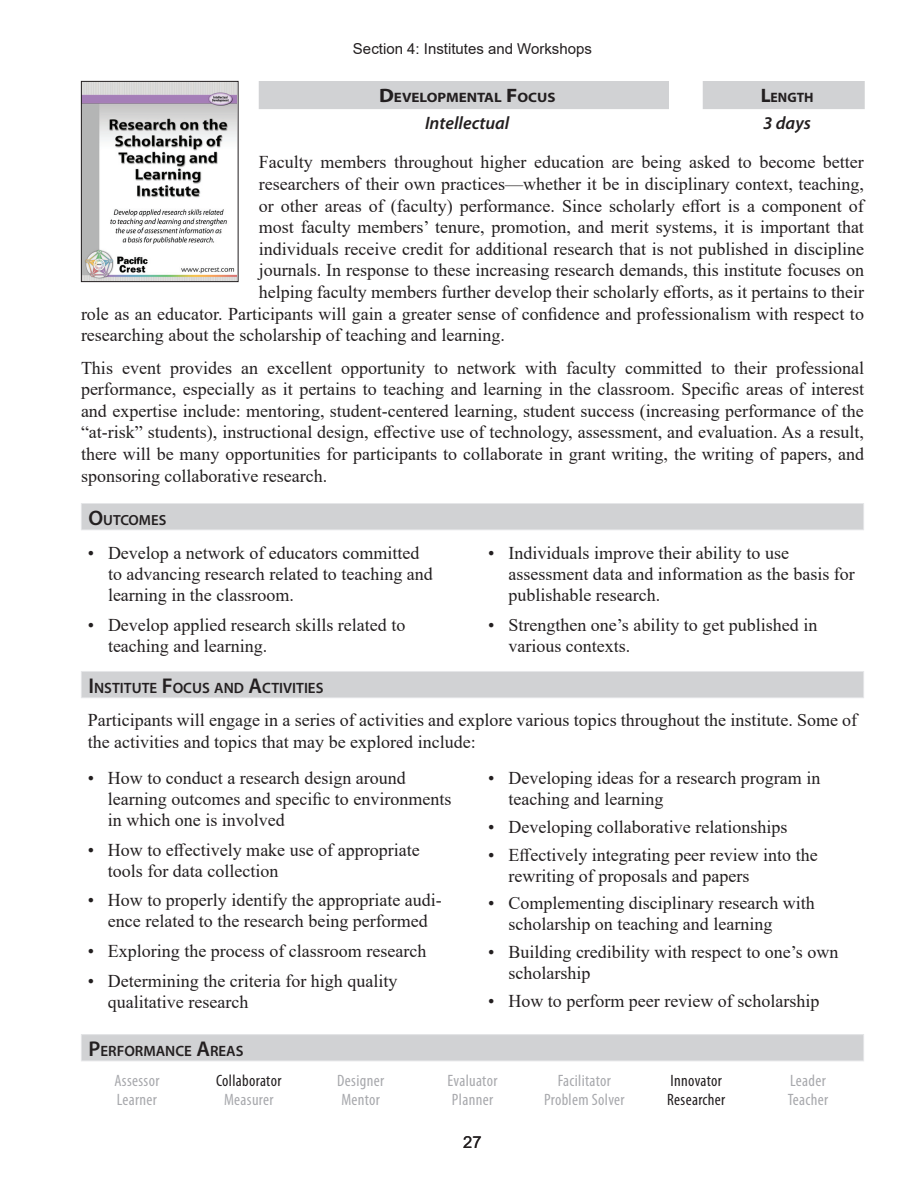
<style>
.page{position:relative;width:918px;height:1188px;background:#fff}
.page>*{position:absolute;margin:0;border:0;box-sizing:border-box;transform-origin:0 0}
.t1{font:18px/21px "Times New Roman";color:#231f20}
.t2{font:italic 600 18px "Myriad Pro";color:#231f20}
.t3{font:condensed 16.5px "Myriad Pro";letter-spacing:.02em;color:#a8a9ad}
.t4{font:condensed 16.5px "Myriad Pro";letter-spacing:.02em;color:#231f20}
.t5{font:16.5px "Arial";color:#231f20}
.t6{font:600 15px "Myriad Pro";color:#231f20}
.t7{font:15px "Arial";color:#231f20}
.t8{font:600 14.7px "Myriad Pro";color:#231f20}
.t9{font:700 13.65px "Myriad Pro";color:#231f20;scale:1.1 1}
.t10{font:700 13.65px "Myriad Pro";color:#231f20}
.s1{font-size:19.5px}
.s2{font-size:21px}
.s3{font-size:21.45px}
</style>
<div class="page">
<div style="left:259px;top:81px;width:606px;height:28px;background:#d1d2d4"></div>
<div style="left:81px;top:504px;width:783px;height:26px;background:#d1d2d4"></div>
<div style="left:81px;top:503px;width:783px;height:27px;border:1px solid #e6e7e9"></div>
<div style="left:81px;top:671px;width:783px;height:27px;background:#d1d2d4"></div>
<div style="left:81px;top:671px;width:783px;height:27px;border:1px solid #e6e7e9"></div>
<div style="left:81px;top:1035px;width:783px;height:26px;background:#d1d2d4"></div>
<div style="left:81px;top:1034px;width:783px;height:27px;border:1px solid #e6e7e9"></div>
<img style="left:83px;top:83px;width:153px;height:59px">
<svg style="left:80px;top:142px;width:159px;height:141px"></svg>
<p class="t7" style="left:353px;top:39px;width:241px">Section 4: Institutes and Workshops</p>
<p class="t9" style="left:379px;top:89px;width:162px"><span class="s1">D</span>EVELOPMENTAL <span class="s1">F</span>OCUS</p>
<p class="t10" style="left:761px;top:89px;width:54px"><span class="s1">L</span>ENGTH</p>
<p class="t2" style="left:425px;top:112px;width:86px">Intellectual</p>
<p class="t2" style="left:763px;top:112px;width:49px">3 days</p>
<p class="t1" style="left:259px;top:151px;width:607px">Faculty members throughout higher education are being asked to become better</p>
<p class="t1" style="left:259px;top:173px;width:607px">researchers of their own practices—whether it be in disciplinary context, teaching,</p>
<p class="t1" style="left:259px;top:195px;width:607px">or other areas of (faculty) performance. Since scholarly effort is a component of</p>
<p class="t1" style="left:259px;top:216px;width:607px">most faculty members’ tenure, promotion, and merit systems, it is important that</p>
<p class="t1" style="left:259px;top:238px;width:607px">individuals receive credit for additional research that is not published in discipline</p>
<p class="t1" style="left:259px;top:259px;width:607px">journals. In response to these increasing research demands, this institute focuses on</p>
<p class="t1" style="left:259px;top:281px;width:607px">helping faculty members further develop their scholarly efforts, as it pertains to their</p>
<p class="t1" style="left:81px;top:303px;width:784px">role as an educator. Participants will gain a greater sense of confidence and professionalism with respect to</p>
<p class="t1" style="left:81px;top:324px;width:425px">researching about the scholarship of teaching and learning.</p>
<p class="t1" style="left:81px;top:356px;width:785px;line-height:21.6px;text-align:justify">This event provides an excellent opportunity to network with faculty committed to their professional performance, especially as it pertains to teaching and learning in the classroom. Specific areas of interest and expertise include: mentoring, student-centered learning, student success (increasing performance of the “at-risk” students), instructional design, effective use of technology, assessment, and evaluation. As a result, there will be many opportunities for participants to collaborate in grant writing, the writing of papers, and sponsoring collaborative research.</p>
<p class="t8" style="left:88px;top:510px;width:79px"><span class="s2">O</span>UTCOMES</p>
<p class="t1" style="left:108px;top:542px;width:326px;text-indent:-20px">• Develop a network of educators committed to advancing research related to teaching and learning in the classroom.</p>
<p class="t1" style="left:108px;top:614px;width:299px;text-indent:-20px">• Develop applied research skills related to teaching and learning.</p>
<p class="t1" style="left:508px;top:542px;width:348px;text-indent:-20px">• Individuals improve their ability to use assessment data and information as the basis for publishable research.</p>
<p class="t1" style="left:508px;top:613px;width:310px;line-height:21.6px;text-indent:-20px">• Strengthen one’s ability to get published in various contexts.</p>
<p class="t6" style="left:88px;top:678px;width:236px"><span class="s3">I</span>NSTITUTE <span class="s3">F</span>OCUS AND <span class="s3">A</span>CTIVITIES</p>
<p class="t1" style="left:88px;top:709px;width:771px;line-height:21.6px">Participants will engage in a series of activities and explore various topics throughout the institute. Some of the activities and topics that may be explored include:</p>
<p class="t1" style="left:108px;top:767px;width:345px;text-indent:-20px">• How to conduct a research design around learning outcomes and specific to environments in which one is involved</p>
<p class="t1" style="left:108px;top:839px;width:313px;text-indent:-20px">• How to effectively make use of appropriate tools for data collection</p>
<p class="t1" style="left:88px;top:889px;width:356px;text-align:center">• How to properly identify the appropriate audi&shy;ence related to the research being performed</p>
<p class="t1" style="left:88px;top:940px;width:340px">• Exploring the process of classroom research</p>
<p class="t1" style="left:108px;top:970px;width:291px;text-indent:-20px">• Determining the criteria for high quality qualitative research</p>
<p class="t1" style="left:508px;top:767px;width:313px;text-indent:-20px">• Developing ideas for a research program in teaching and learning</p>
<p class="t1" style="left:488px;top:816px;width:301px">• Developing collaborative relationships</p>
<p class="t1" style="left:508px;top:844px;width:311px;text-indent:-20px">• Effectively integrating peer review into the rewriting of proposals and papers</p>
<p class="t1" style="left:508px;top:892px;width:308px;text-indent:-20px">• Complementing disciplinary research with scholarship on teaching and learning</p>
<p class="t1" style="left:508px;top:941px;width:331px;text-indent:-20px">• Building credibility with respect to one’s own scholarship</p>
<p class="t1" style="left:488px;top:990px;width:333px">• How to perform peer review of scholarship</p>
<p class="t6" style="left:88px;top:1041px;width:157px"><span class="s3">P</span>ERFORMANCE <span class="s3">A</span>REAS</p>
<p class="t3" style="left:114px;top:1071px;width:47px">Assessor</p>
<p class="t4" style="left:216px;top:1071px;width:67px">Collaborator</p>
<p class="t3" style="left:337px;top:1071px;width:48px">Designer</p>
<p class="t3" style="left:448px;top:1071px;width:51px">Evaluator</p>
<p class="t3" style="left:558px;top:1071px;width:55px">Facilitator</p>
<p class="t4" style="left:671px;top:1071px;width:53px">Innovator</p>
<p class="t3" style="left:790px;top:1071px;width:37px">Leader</p>
<p class="t3" style="left:117px;top:1090px;width:42px">Learner</p>
<p class="t3" style="left:224px;top:1090px;width:51px">Measurer</p>
<p class="t3" style="left:341px;top:1090px;width:40px">Mentor</p>
<p class="t3" style="left:452px;top:1090px;width:43px">Planner</p>
<p class="t3" style="left:544px;top:1090px;width:82px">Problem Solver</p>
<p class="t4" style="left:667px;top:1090px;width:60px">Researcher</p>
<p class="t3" style="left:788px;top:1090px;width:42px">Teacher</p>
<p class="t5" style="left:463px;top:1130px;width:20px">27</p>
</div>
